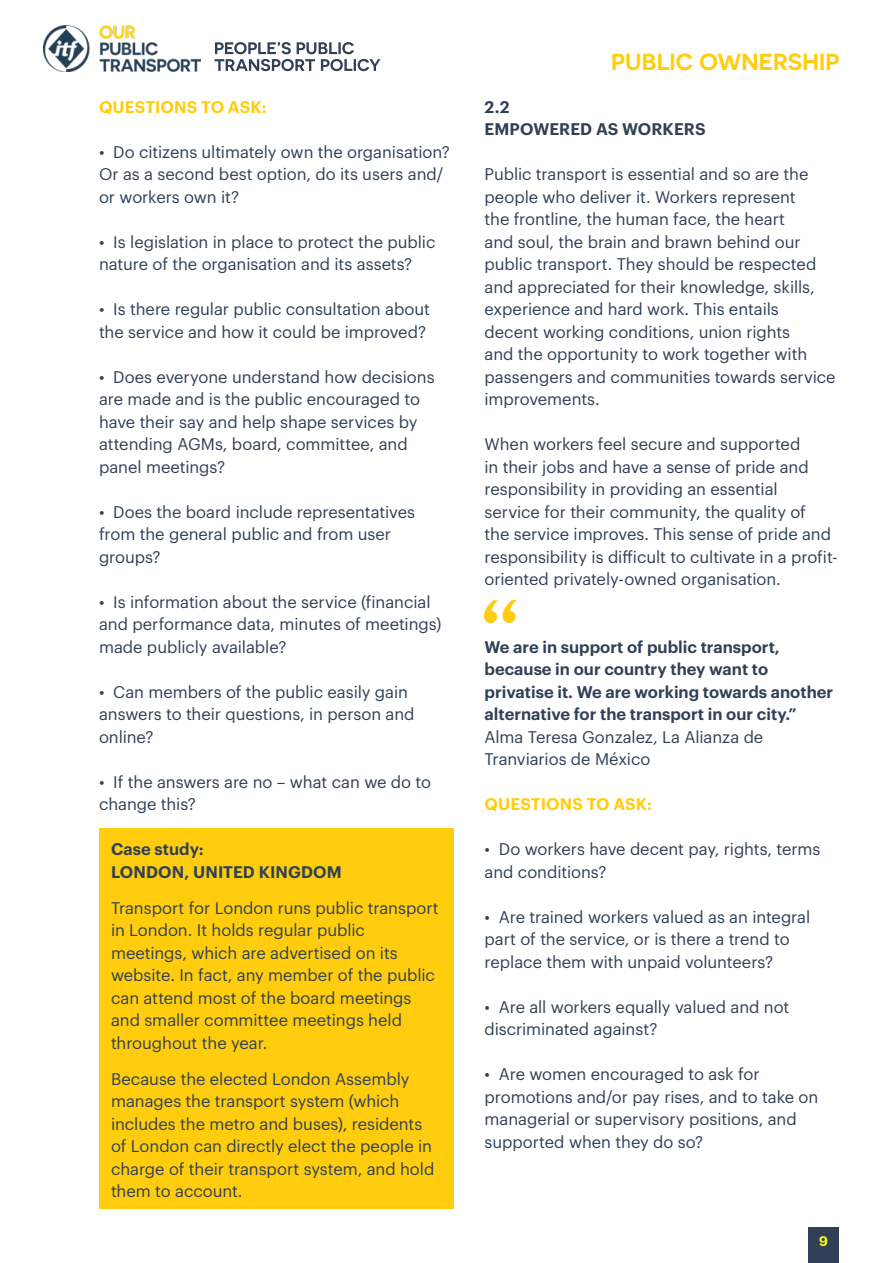
<style>
.page{position:relative;width:893px;height:1263px;background:#fff}
.page>*{position:absolute;margin:0;border:0;box-sizing:border-box;transform-origin:0 0}
.t1{font:600 23.25px "Novecentosanswide";letter-spacing:.005em;color:#ffcd0d}
.t2{font:16.5px/22.5px "Graphik";letter-spacing:-.005em;color:#314056}
.t3{font:600 16.5px/22.5px "Graphik";color:#314056}
.t4{font:600 16.5px "Graphik";letter-spacing:.005em;color:#ffcd0d}
.t5{font:600 13.5px "Graphik";color:#ff0}
</style>
<div class="page">
<div style="left:808px;top:1227px;width:31px;height:36px;background:#314056"></div>
<svg style="left:214px;top:42px;width:166px;height:29px"></svg>
<img style="left:43px;top:25px;width:158px;height:47px">
<div style="left:99px;top:828px;width:355px;height:381px;background:#ffcd0d"></div>
<svg style="left:484px;top:600px;width:33px;height:23px"></svg>
<p class="t4" style="left:99px;top:94px;width:169px">QUESTIONS TO ASK:</p>
<p class="t2" style="left:99px;top:139px;width:352px">• Do citizens ultimately own the organisation?<br>Or as a second best option, do its users and/ or workers own it?</p>
<p class="t2" style="left:99px;top:229px;width:338px">• Is legislation in place to protect the public nature of the organisation and its assets?</p>
<p class="t2" style="left:99px;top:296px;width:332px">• Is there regular public consultation about the service and how it could be improved?</p>
<p class="t2" style="left:99px;top:364px;width:337px">• Does everyone understand how decisions are made and is the public encouraged to have their say and help shape services by attending AGMs, board, committee, and panel meetings?</p>
<p class="t2" style="left:99px;top:499px;width:318px">• Does the board include representatives from the general public and from user groups?</p>
<p class="t2" style="left:99px;top:589px;width:344px">• Is information about the service (financial and performance data, minutes of meetings) made publicly available?</p>
<p class="t2" style="left:99px;top:679px;width:317px">• Can members of the public easily gain answers to their questions, in person and online?</p>
<p class="t2" style="left:99px;top:769px;width:334px">• If the answers are no – what can we do to change this?</p>
<p class="t3" style="left:111px;top:836px;width:232px">Case study:<br>LONDON, UNITED KINGDOM</p>
<p class="t2" style="left:111px;top:895px;width:329px">Transport for London runs public transport in London. It holds regular public meetings, which are advertised on its website. In fact, any member of the public can attend most of the board meetings and smaller committee meetings held throughout the year.</p>
<p class="t2" style="left:111px;top:1066px;width:325px">Because the elected London Assembly manages the transport system (which includes the metro and buses), residents of London can directly elect the people in charge of their transport system, and hold them to account.</p>
<h1 class="t1" style="left:611px;top:48px;width:230px">PUBLIC OWNERSHIP</h1>
<p class="t3" style="left:485px;top:94px;width:222px">2.2<br>EMPOWERED AS WORKERS</p>
<p class="t2" style="left:484px;top:162px;width:353px">Public transport is essential and so are the people who deliver it. Workers represent<br>the frontline, the human face, the heart<br>and soul, the brain and brawn behind our public transport. They should be respected and appreciated for their knowledge, skills, experience and hard work. This entails decent working conditions, union rights<br>and the opportunity to work together with passengers and communities towards service improvements.</p>
<p class="t2" style="left:484px;top:432px;width:355px">When workers feel secure and supported<br>in their jobs and have a sense of pride and responsibility in providing an essential<br>service for their community, the quality of<br>the service improves. This sense of pride and responsibility is difficult to cultivate in a profit&shy;oriented privately-owned organisation.</p>
<p class="t3" style="left:484px;top:634px;width:350px">We are in support of public transport, because in our country they want to privatise it. We are working towards another alternative for the transport in our city.”</p>
<p class="t2" style="left:484px;top:724px;width:280px">Alma Teresa Gonzalez, La Alianza de<br>Tranviarios de México</p>
<p class="t4" style="left:485px;top:792px;width:169px">QUESTIONS TO ASK:</p>
<p class="t2" style="left:484px;top:837px;width:337px">• Do workers have decent pay, rights, terms and conditions?</p>
<p class="t2" style="left:484px;top:904px;width:327px">• Are trained workers valued as an integral part of the service, or is there a trend to replace them with unpaid volunteers?</p>
<p class="t2" style="left:484px;top:994px;width:306px">• Are all workers equally valued and not discriminated against?</p>
<p class="t2" style="left:484px;top:1062px;width:335px">• Are women encouraged to ask for promotions and/or pay rises, and to take on managerial or supervisory positions, and supported when they do so?</p>
<p class="t5" style="left:819px;top:1230px;width:10px">9</p>
</div>
